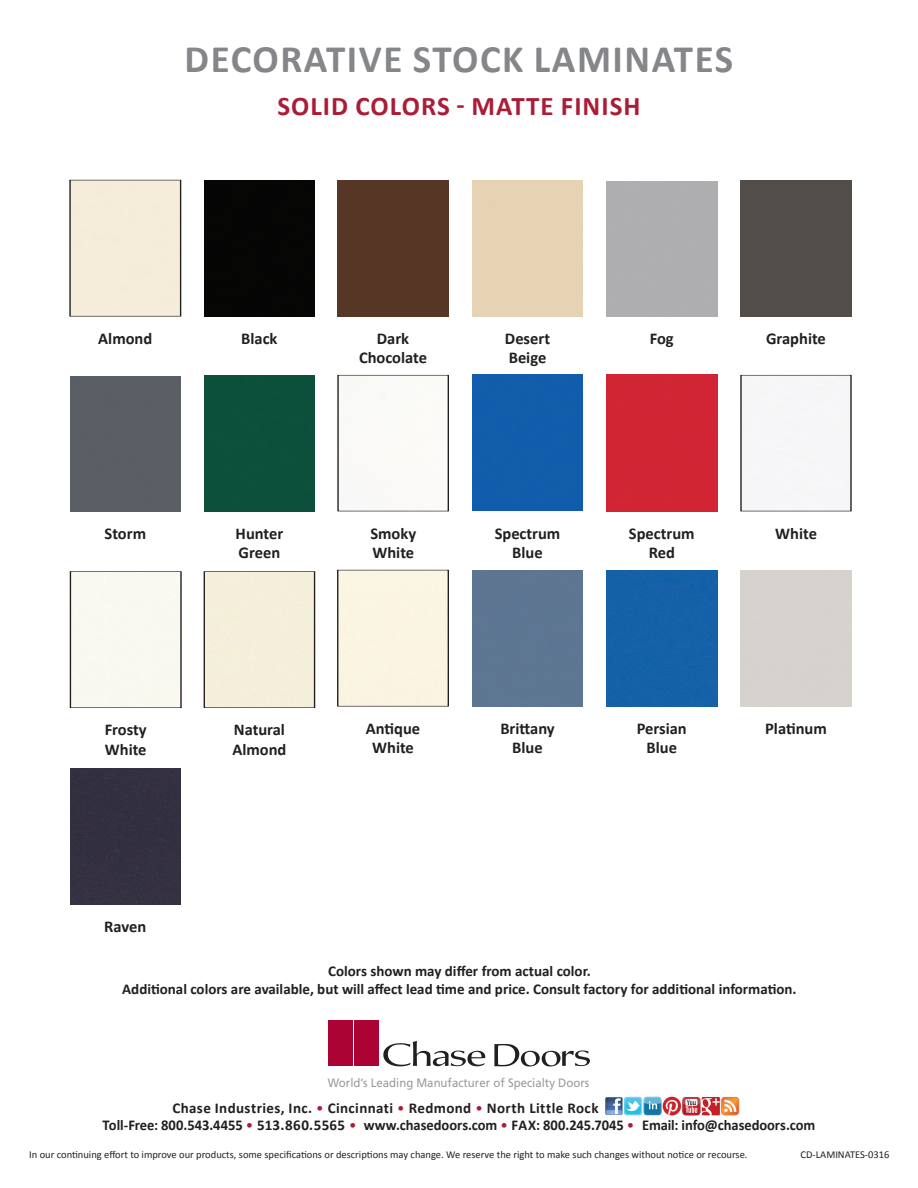
<style>
.page{position:relative;width:918px;height:1188px;background:#fff}
.page>*{position:absolute;margin:0;border:0;box-sizing:border-box;transform-origin:0 0}
.t1{font:700 39px "Calibri";letter-spacing:.04em;color:#848689}
.t2{font:700 27px "Calibri";letter-spacing:.04em;color:#aa1d36}
.t3{font:700 16.5px/19.8px "Calibri";color:#231f20;text-align:center}
.t4{font:700 15px/18px "Calibri";color:#231f20;text-align:center}
.t5{font:700 15px "Calibri";letter-spacing:.025em;color:#231f20}
.t6{font:12.15px "Frutiger";color:#999b9e;scale:.94 1}
.t7{font:10.5px "Calibri";color:#231f20}
.s1{font-weight:400;color:#aa1d36}
</style>
<div class="page">
<img style="left:605px;top:1096px;width:134px;height:20px">
<div style="left:354px;top:1021px;width:24px;height:45px;background:#ab0333"></div>
<svg style="left:383px;top:1041px;width:102px;height:25px"></svg>
<svg style="left:494px;top:1044px;width:96px;height:22px"></svg>
<div style="left:328px;top:1021px;width:24px;height:45px;background:#ab0333"></div>
<div style="left:70px;top:180px;width:111px;height:136px;border:1px solid #231f20"></div>
<div style="left:204px;top:180px;width:111px;height:136px;background:#060605"></div>
<div style="left:338px;top:180px;width:110px;height:136px;background:#563624"></div>
<div style="left:741px;top:180px;width:110px;height:136px;background:#524d49"></div>
<div style="left:204px;top:375px;width:111px;height:136px;background:#0c4f3b"></div>
<div style="left:338px;top:375px;width:111px;height:136px;border:1px solid #231f20"></div>
<div style="left:472px;top:374px;width:111px;height:136px;background:#125dab"></div>
<div style="left:606px;top:374px;width:111px;height:137px;background:#d12534"></div>
<div style="left:70px;top:376px;width:111px;height:136px;background:#5a5f66"></div>
<div style="left:337px;top:570px;width:112px;height:136px;border:1px solid #231f20"></div>
<div style="left:472px;top:570px;width:111px;height:136px;background:#5e7692"></div>
<div style="left:606px;top:570px;width:111px;height:136px;background:#1561a7"></div>
<div style="left:204px;top:571px;width:111px;height:137px;border:1px solid #231f20"></div>
<div style="left:70px;top:768px;width:111px;height:136px;background:#343040"></div>
<h1 class="t1" style="left:185px;top:34px;width:550px">DECORATIVE STOCK LAMINATES</h1>
<h2 class="t2" style="left:277px;top:88px;width:365px">SOLID COLORS - MATTE FINISH</h2>
<p class="t3" style="left:98px;top:328px;width:56px">Almond</p>
<p class="t3" style="left:241px;top:328px;width:38px">Black</p>
<p class="t3" style="left:359px;top:328px;width:70px">Dark<br>Chocolate</p>
<p class="t3" style="left:505px;top:328px;width:47px;text-align:left">Desert<br>Beige</p>
<p class="t3" style="left:650px;top:328px;width:26px">Fog</p>
<p class="t3" style="left:766px;top:329px;width:61px">Graphite</p>
<p class="t3" style="left:105px;top:524px;width:43px">Storm</p>
<p class="t3" style="left:775px;top:523px;width:43px">White</p>
<p class="t3" style="left:236px;top:523px;width:49px;text-align:left">Hunter<br>Green</p>
<p class="t3" style="left:370px;top:523px;width:47px;text-align:left">Smoky<br>White</p>
<p class="t3" style="left:495px;top:523px;width:67px">Spectrum<br>Blue</p>
<p class="t3" style="left:629px;top:523px;width:67px">Spectrum<br>Red</p>
<p class="t3" style="left:105px;top:720px;width:44px;text-align:left">Frosty<br>White</p>
<p class="t3" style="left:232px;top:720px;width:56px;text-align:left">Natural<br>Almond</p>
<p class="t3" style="left:765px;top:718px;width:63px">Platinum</p>
<p class="t3" style="left:366px;top:718px;width:56px">Antique<br>White</p>
<p class="t3" style="left:500px;top:718px;width:56px">Brittany<br>Blue</p>
<p class="t3" style="left:637px;top:718px;width:52px">Persian<br>Blue</p>
<p class="t3" style="left:104px;top:916px;width:44px">Raven</p>
<p class="t4" style="left:122px;top:962px;width:676px">Colors shown may differ from actual color.<br>Additional colors are available, but will affect lead time and price. Consult factory for additional information.</p>
<p class="t6" style="left:328px;top:1076px;width:280px">World’s Leading Manufacturer of Specialty Doors</p>
<p class="t5" style="left:172px;top:1098px;width:428px">Chase Industries, Inc. <span class="s1">•</span> Cincinnati <span class="s1">•</span> Redmond <span class="s1">•</span> North Little Rock</p>
<p class="t4" style="left:103px;top:1117px;width:714px">Toll-Free: 800.543.4455 <span class="s1">•</span> 513.860.5565 <span class="s1">•</span> www.chasedoors.com <span class="s1">•</span> FAX: 800.245.7045 <span class="s1">•</span> Email: info@chasedoors.com</p>
<p class="t7" style="left:29px;top:1148px;width:720px">In our continuing effort to improve our products, some specifications or descriptions may change. We reserve the right to make such changes without notice or recourse.</p>
<p class="t7" style="left:801px;top:1148px;width:90px">CD-LAMINATES-0316</p>
</div>
